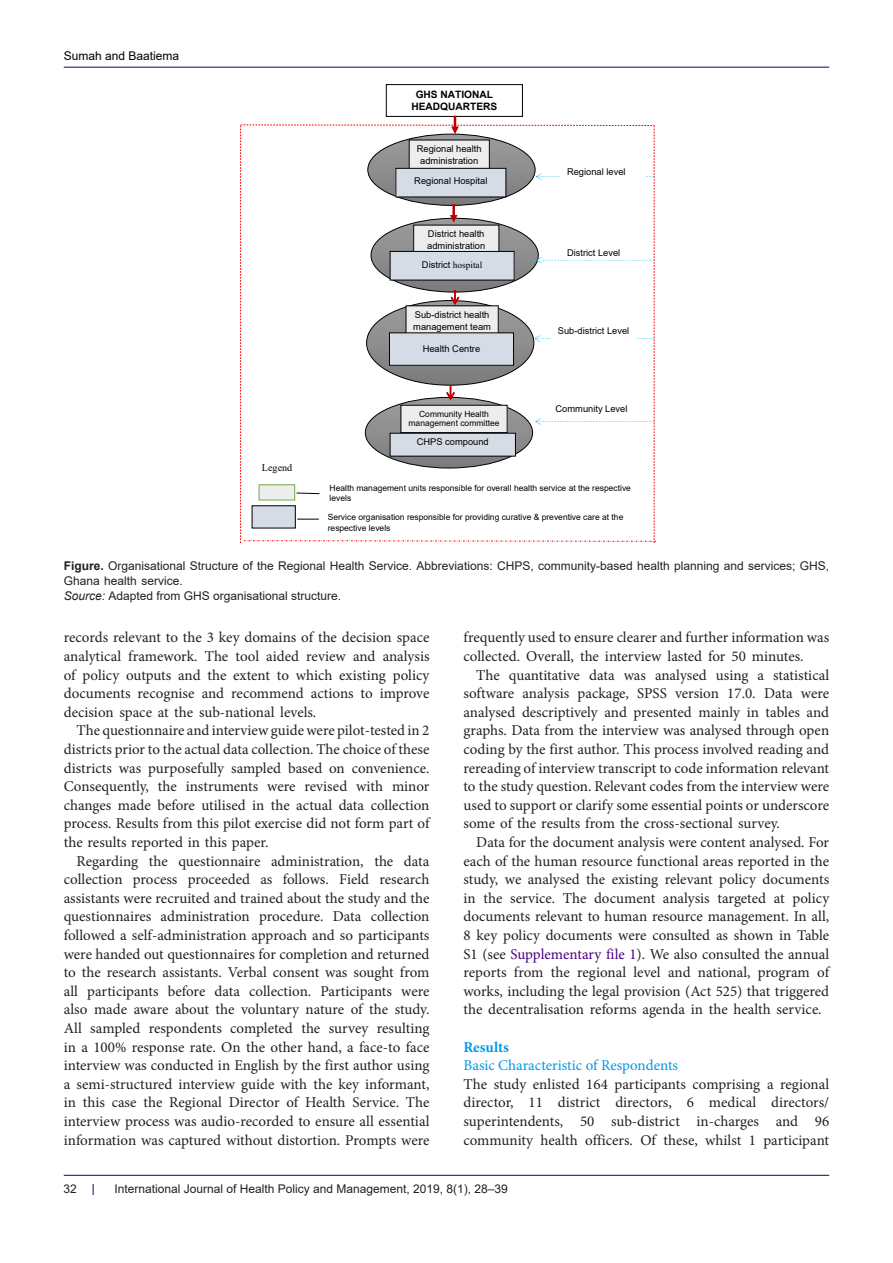
<style>
.page{position:relative;width:893px;height:1263px;background:#fff}
.page>*{position:absolute;margin:0;border:0;box-sizing:border-box;transform-origin:0 0}
.t1{font:15px/18.6px "Minion Pro";color:#231f20;text-align:justify}
.t2{font:15px "Minion Pro";color:#0099e5}
.t3{font:700 15px "Minion Pro";color:#0099e5}
.t4{font:12px/15px "Arial";color:#231f20}
.t5{font:12px "Arial";color:#000001}
.t6{font:700 10.2px/12.6px "Arial";color:#000;text-align:center}
.t7{font:10.2px "Times New Roman";color:#000}
.t8{font:9.3px/11.6px "Arial";color:#000}
.t9{font:8.55px/10.5px "Arial";color:#000}
.s1{font-family:"Times New Roman"}
.s2{font-weight:700}
.s3{font-style:italic}
.s4{color:#4b0082}
</style>
<div class="page">
<hr style="left:64px;top:67px;width:765px;height:1px;background:#190066">
<hr style="left:64px;top:1175px;width:765px;height:1px;background:#190066">
<div style="left:386px;top:84px;width:137px;height:33px;border:1px solid #000"></div>
<svg style="left:240px;top:116px;width:415px;height:427px"></svg>
<p class="t5" style="left:64px;top:48px;width:117px">Sumah and Baatiema</p>
<p class="t7" style="left:262px;top:460px;width:32px">Legend</p>
<p class="t6" style="left:411px;top:88px;width:87px">GHS NATIONAL<br>HEADQUARTERS</p>
<p class="t8" style="left:417px;top:143px;width:66px;text-align:center">Regional health administration</p>
<p class="t8" style="left:414px;top:175px;width:75px">Regional Hospital</p>
<p class="t8" style="left:427px;top:228px;width:60px">District health administration</p>
<p class="t8" style="left:422px;top:259px;width:62px">District <span class="s1">hospital</span></p>
<p class="t8" style="left:413px;top:309px;width:79px">Sub-district health management team</p>
<p class="t8" style="left:423px;top:343px;width:59px">Health Centre</p>
<p class="t9" style="left:409px;top:409px;width:93px;line-height:9.8px;text-align:center">Community Health management committee</p>
<p class="t8" style="left:417px;top:436px;width:74px">CHPS compound</p>
<p class="t8" style="left:567px;top:166px;width:60px">Regional level</p>
<p class="t8" style="left:567px;top:247px;width:55px">District Level</p>
<p class="t8" style="left:558px;top:325px;width:73px">Sub-district Level</p>
<p class="t8" style="left:555px;top:403px;width:73px">Community Level</p>
<p class="t9" style="left:330px;top:482px;width:303px">Health management units responsible for overall health service at the respective levels</p>
<p class="t9" style="left:328px;top:512px;width:297px">Service organisation responsible for providing curative &amp; preventive care at the respective levels</p>
<p class="t4" style="left:64px;top:558px;width:767px"><span class="s2">Figure.</span> Organisational Structure of the Regional Health Service. Abbreviations: CHPS, community-based health planning and services; GHS,<br>Ghana health service.</p>
<p class="t4" style="left:64px;top:588px;width:279px"><span class="s3">Source:</span> Adapted from GHS organisational structure.</p>
<p class="t1" style="left:64px;top:628px;width:367px">records relevant to the 3 key domains of the decision space analytical framework. The tool aided review and analysis of policy outputs and the extent to which existing policy documents recognise and recommend actions to improve decision space at the sub-national levels.</p>
<p class="t1" style="left:64px;top:721px;width:367px;text-indent:13px">The questionnaire and interview guide were pilot-tested in 2 districts prior to the actual data collection. The choice of these districts was purposefully sampled based on convenience.<br>Consequently, the instruments were revised with minor changes made before utilised in the actual data collection process. Results from this pilot exercise did not form part of the results reported in this paper.</p>
<p class="t1" style="left:64px;top:852px;width:367px;text-indent:13px">Regarding the questionnaire administration, the data collection process proceeded as follows. Field research assistants were recruited and trained about the study and the questionnaires administration procedure. Data collection followed a self-administration approach and so participants were handed out questionnaires for completion and returned to the research assistants. Verbal consent was sought from all participants before data collection. Participants were also made aware about the voluntary nature of the study.<br>All sampled respondents completed the survey resulting in a 100% response rate. On the other hand, a face-to face interview was conducted in English by the first author using a semi-structured interview guide with the key informant, in this case the Regional Director of Health Service. The interview process was audio-recorded to ensure all essential information was captured without distortion. Prompts were</p>
<p class="t1" style="left:463px;top:628px;width:367px">frequently used to ensure clearer and further information was collected. Overall, the interview lasted for 50 minutes.</p>
<p class="t1" style="left:463px;top:666px;width:367px;text-indent:13px">The quantitative data was analysed using a statistical software analysis package, SPSS version 17.0. Data were analysed descriptively and presented mainly in tables and graphs. Data from the interview was analysed through open coding by the first author. This process involved reading and rereading of interview transcript to code information relevant to the study question. Relevant codes from the interview were used to support or clarify some essential points or underscore some of the results from the cross-sectional survey.</p>
<p class="t1" style="left:463px;top:833px;width:367px;text-indent:13px">Data for the document analysis were content analysed. For each of the human resource functional areas reported in the study, we analysed the existing relevant policy documents in the service. The document analysis targeted at policy documents relevant to human resource management. In all, 8 key policy documents were consulted as shown in Table S1 (see <span class="s4">Supplementary file 1</span>). We also consulted the annual reports from the regional level and national, program of works, including the legal provision (Act 525) that triggered the decentralisation reforms agenda in the health service.</p>
<p class="t3" style="left:463px;top:1036px;width:47px">Results</p>
<p class="t2" style="left:463px;top:1055px;width:216px">Basic Characteristic of Respondents</p>
<p class="t1" style="left:463px;top:1075px;width:367px">The study enlisted 164 participants comprising a regional director, 11 district directors, 6 medical directors/ superintendents, 50 sub-district in-charges and 96 community health officers. Of these, whilst 1 participant</p>
<p class="t4" style="left:64px;top:1181px;width:15px">32</p>
<p class="t4" style="left:114px;top:1181px;width:395px">International Journal of Health Policy and Management, 2019, 8(1), 28–39</p>
</div>
